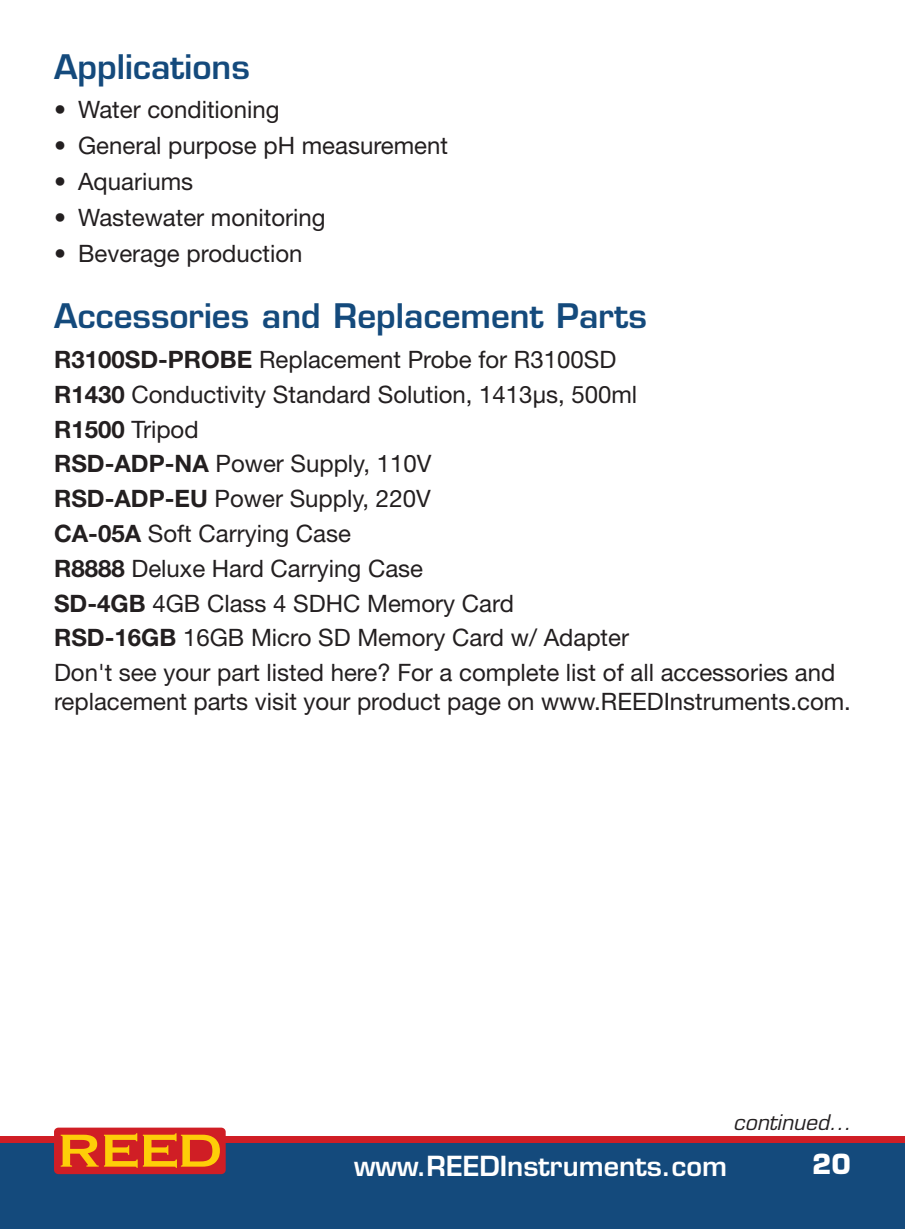
<style>
.page{position:relative;width:905px;height:1229px;background:#fff}
.page>*{position:absolute;margin:0;border:0;box-sizing:border-box;transform-origin:0 0}
.t1{font:600 33px "Eurostile LT Std";color:#144a7c}
.t2{font:600 27px "Eurostile LT Std";color:#fff}
.t3{font:700 27px "Eurostile LT Std";color:#fff}
.t4{font:24px/34.8px "Helvetica Neue LT Std";color:#231f20}
.t5{font:italic 21px "Eurostile LT Std";color:#231f20}
.s1{font-weight:700}
</style>
<div class="page">
<div style="left:0;top:1137px;width:904px;height:91px;background:#144a7c"></div>
<div style="left:0;top:1136px;width:904px;height:6px;background:#d01e25"></div>
<div style="left:54px;top:1127px;width:172px;height:47px;background:#d01e25;border-radius:4px"></div>
<svg style="left:61px;top:1133px;width:159px;height:34px"></svg>
<h1 class="t1" style="left:54px;top:46px;width:197px">Applications</h1>
<p class="t4" style="left:54px;top:92px;width:227px">• Water conditioning</p>
<p class="t4" style="left:54px;top:128px;width:395px">• General purpose pH measurement</p>
<p class="t4" style="left:54px;top:164px;width:141px">• Aquariums</p>
<p class="t4" style="left:54px;top:200px;width:273px">• Wastewater monitoring</p>
<p class="t4" style="left:54px;top:235px;width:250px">• Beverage production</p>
<h1 class="t1" style="left:54px;top:295px;width:594px">Accessories and Replacement Parts</h1>
<p class="t4" style="left:54px;top:342px;width:783px"><span class="s1">R3100SD-PROBE</span> Replacement Probe for R3100SD<br><span class="s1">R1430</span> Conductivity Standard Solution, 1413µs, 500ml<br><span class="s1">R1500</span> Tripod<br><span class="s1">RSD-ADP-NA</span> Power Supply, 110V<br><span class="s1">RSD-ADP-EU</span> Power Supply, 220V<br><span class="s1">CA-05A</span> Soft Carrying Case<br><span class="s1">R8888</span> Deluxe Hard Carrying Case<br><span class="s1">SD-4GB</span> 4GB Class 4 SDHC Memory Card<br><span class="s1">RSD-16GB</span> 16GB Micro SD Memory Card w/ Adapter<br>Don't see your part listed here? For a complete list of all accessories and</p>
<p class="t4" style="left:54px;top:684px;width:798px">replacement parts visit your product page on www.REEDInstruments.com.</p>
<p class="t5" style="left:733px;top:1110px;width:119px">continued...</p>
<p class="t2" style="left:354px;top:1148px;width:374px">www.REEDInstruments.com</p>
<p class="t3" style="left:812px;top:1147px;width:40px">20</p>
</div>
